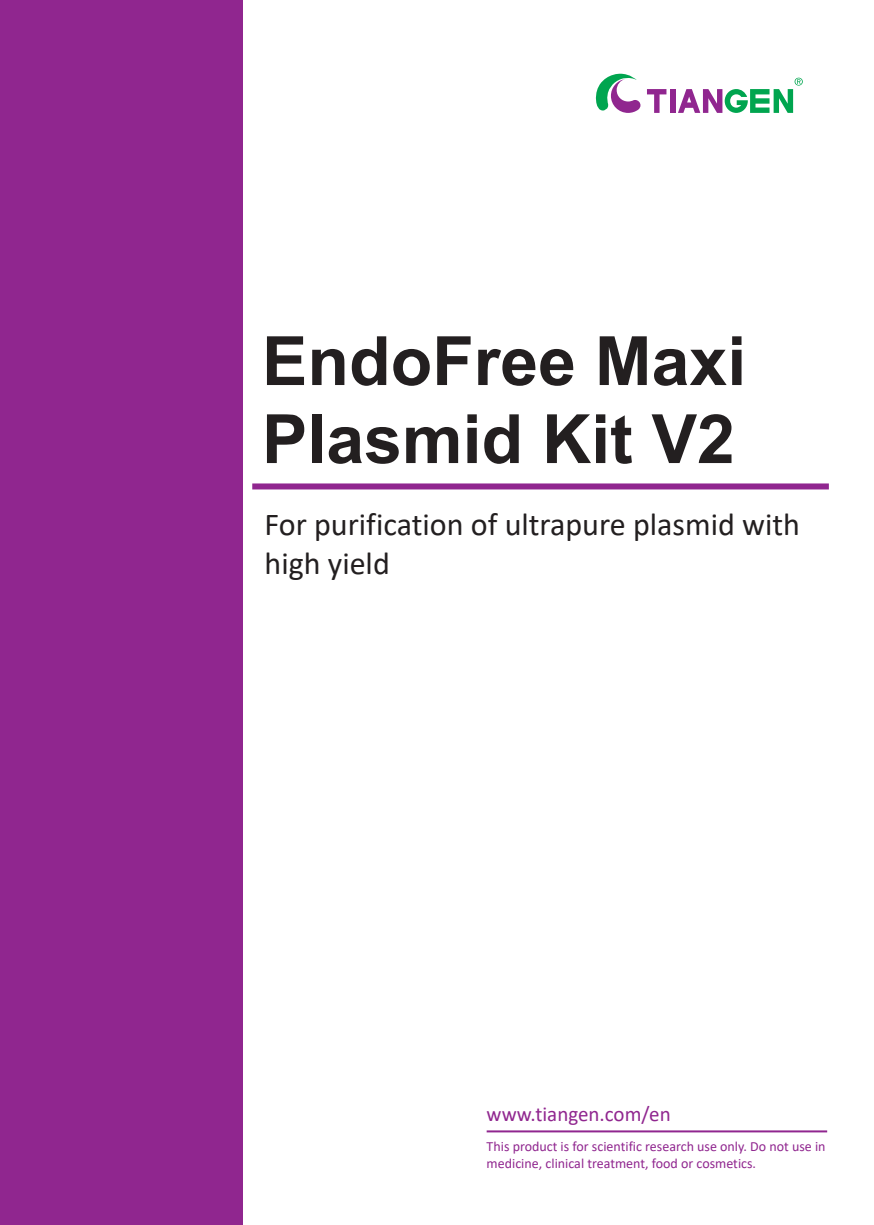
<style>
.page{position:relative;width:874px;height:1225px;background:#fff}
.page>*{position:absolute;margin:0;border:0;box-sizing:border-box;transform-origin:0 0}
.t1{font:700 68px/78px "Arial";color:#231f20}
.t2{font:32px/38.4px "Calibri";color:#231f20}
.t3{font:21px "Calibri";color:#90268f}
.小标题{font:14px/16.8px "Calibri";color:#90268f}
</style>
<div class="page">
<div style="left:252px;top:483px;width:576px;height:6px;background:#90268f"></div>
<div style="left:0;top:0;width:243px;height:1225px;background:#90268f"></div>
<hr style="left:486px;top:1130px;width:340px;height:2px;background:#90268f">
<svg style="left:595px;top:73px;width:45px;height:40px"></svg>
<div style="left:670px;top:89px;width:5px;height:24px;background:#90268f"></div>
<svg style="left:647px;top:89px;width:19px;height:24px"></svg>
<svg style="left:678px;top:78px;width:124px;height:35px"></svg>
<p class="t1" style="left:262px;top:323px;width:485px">EndoFree Maxi<br>Plasmid Kit V2</p>
<p class="t2" style="left:264px;top:504px;width:536px">For purification of ultrapure plasmid with high yield</p>
<p class="t3" style="left:486px;top:1099px;width:185px">www.tiangen.com/en</p>
<p class="小标题" style="left:486px;top:1138px;width:340px">This product is for scientific research use only. Do not use in medicine, clinical treatment, food or cosmetics.</p>
</div>
